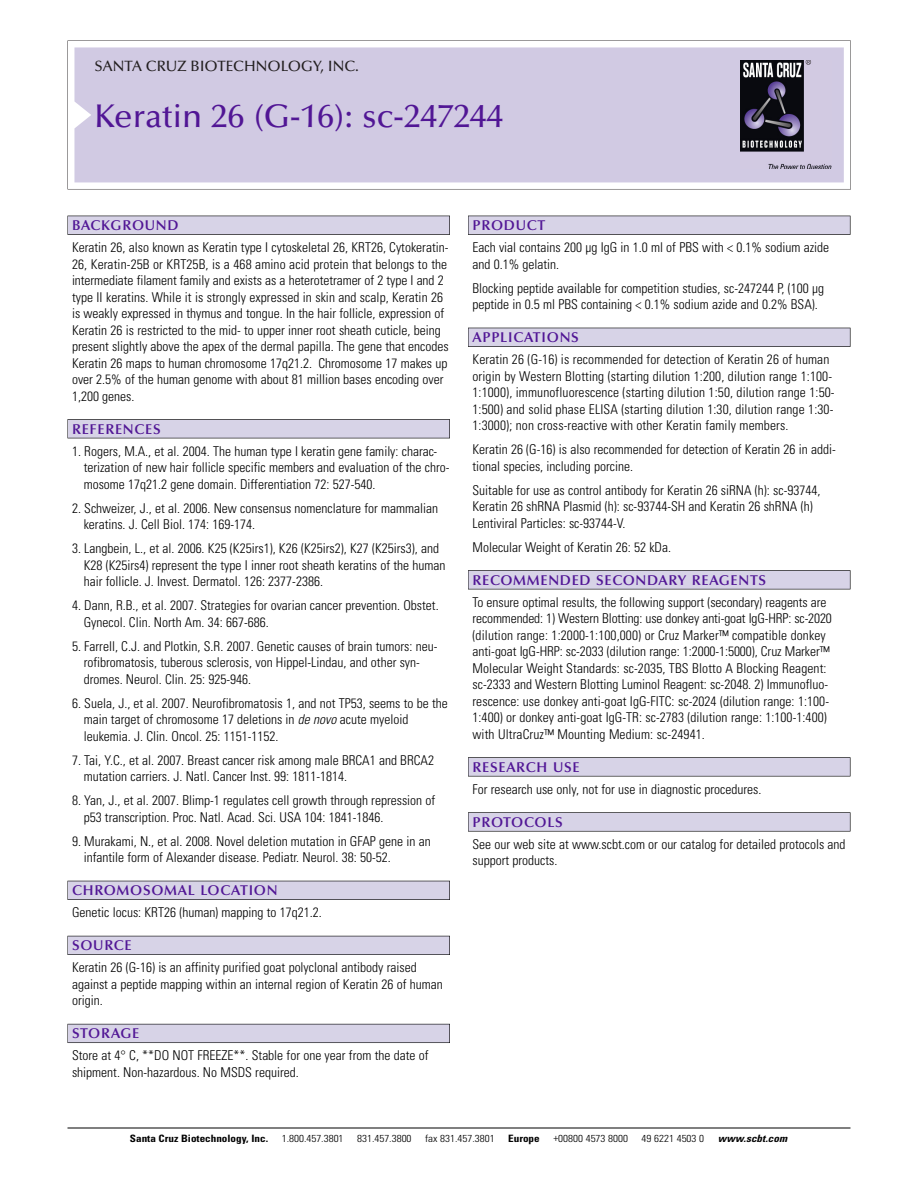
<style>
.page{position:relative;width:918px;height:1188px;background:#fff}
.page>*{position:absolute;margin:0;border:0;box-sizing:border-box;transform-origin:0 0}
.t1{font:500 33px "Optima";color:#511695}
.t2{font:500 15px "Optima";color:#231f20}
.t3{font:600 14.25px "Optima";letter-spacing:.05em;color:#511695}
.t4{font:300 condensed 13.5px/16.5px "Univers";color:#000}
.t5{font:300 condensed 10.2px "Univers";color:#000;scale:1.1 1}
.t6{font:700 condensed 10.2px "Univers";color:#000;scale:1.1 1}
.t7{font:italic 700 condensed 10.2px "Univers";letter-spacing:.005em;color:#000;scale:1.1 1}
.s1{font-style:italic}
</style>
<div class="page">
<svg style="left:68px;top:40px;width:783px;height:149px"></svg>
<div style="left:74px;top:47px;width:770px;height:135px;background:#d1cae3"></div>
<img style="left:741px;top:60px;width:90px;height:108px">
<div style="left:68px;top:216px;width:382px;height:19px;background:#525155"></div>
<div style="left:68px;top:216px;width:381px;height:18px;background:#d7d3e7"></div>
<div style="left:68px;top:419px;width:382px;height:19px;background:#525155"></div>
<div style="left:68px;top:420px;width:381px;height:18px;background:#d7d3e7"></div>
<div style="left:68px;top:881px;width:382px;height:19px;background:#525158"></div>
<div style="left:68px;top:881px;width:381px;height:18px;background:#d7d3e7"></div>
<div style="left:68px;top:936px;width:382px;height:19px;background:#54535a"></div>
<div style="left:68px;top:936px;width:381px;height:18px;background:#d7d3e7"></div>
<div style="left:68px;top:1024px;width:382px;height:19px;background:#5b5a62"></div>
<div style="left:68px;top:1024px;width:381px;height:18px;background:#d7d3e7"></div>
<div style="left:468px;top:216px;width:382px;height:19px;background:#525155"></div>
<div style="left:468px;top:216px;width:382px;height:18px;background:#d7d3e7"></div>
<div style="left:468px;top:328px;width:382px;height:19px;background:#515055"></div>
<div style="left:468px;top:328px;width:382px;height:18px;background:#d7d3e7"></div>
<div style="left:468px;top:570px;width:382px;height:19px;background:#545357"></div>
<div style="left:468px;top:571px;width:382px;height:18px;background:#d7d3e7"></div>
<div style="left:468px;top:757px;width:382px;height:19px;background:#575759"></div>
<div style="left:468px;top:758px;width:382px;height:18px;background:#d7d3e7"></div>
<svg style="left:468px;top:812px;width:382px;height:20px"></svg>
<div style="left:468px;top:813px;width:382px;height:18px;background:#d7d3e7"></div>
<hr style="left:68px;top:1128px;width:782px;height:1px;background:#000">
<p class="t2" style="left:94px;top:61px;width:266px">SANTA CRUZ BIOTECHNOLOGY, INC.</p>
<h1 class="t1" style="left:94px;top:103px;width:410px">Keratin 26 (G-16): sc-247244</h1>
<p class="t3" style="left:72px;top:219px;width:108px">BACKGROUND</p>
<p class="t4" style="left:72px;top:240px;width:378px">Keratin 26, also known as Keratin type I cytoskeletal 26, KRT26, Cytokeratin-26, Keratin-25B or KRT25B, is a 468 amino acid protein that belongs to the intermediate filament family and exists as a heterotetramer of 2 type I and 2 type II keratins. While it is strongly expressed in skin and scalp, Keratin 26 is weakly expressed in thymus and tongue. In the hair follicle, expression of Keratin 26 is restricted to the mid- to upper inner root sheath cuticle, being present slightly above the apex of the dermal papilla. The gene that encodes Keratin 26 maps to human chromosome 17q21.2. Chromosome 17 makes up over 2.5% of the human genome with about 81 million bases encoding over 1,200 genes.</p>
<p class="t3" style="left:72px;top:423px;width:90px">REFERENCES</p>
<p class="t4" style="left:84px;top:444px;width:367px;text-indent:-12px">1. Rogers, M.A., et al. 2004. The human type I keratin gene family: charac&shy;terization of new hair follicle specific members and evaluation of the chro&shy;mosome 17q21.2 gene domain. Differentiation 72: 527-540.</p>
<p class="t4" style="left:84px;top:501px;width:356px;text-indent:-12px">2. Schweizer, J., et al. 2006. New consensus nomenclature for mammalian keratins. J. Cell Biol. 174: 169-174.</p>
<p class="t4" style="left:84px;top:541px;width:363px;text-indent:-12px">3. Langbein, L., et al. 2006. K25 (K25irs1), K26 (K25irs2), K27 (K25irs3), and<br>K28 (K25irs4) represent the type I inner root sheath keratins of the human hair follicle. J. Invest. Dermatol. 126: 2377-2386.</p>
<p class="t4" style="left:84px;top:598px;width:356px;text-indent:-12px">4. Dann, R.B., et al. 2007. Strategies for ovarian cancer prevention. Obstet.<br>Gynecol. Clin. North Am. 34: 667-686.</p>
<p class="t4" style="left:84px;top:639px;width:355px;text-indent:-12px">5. Farrell, C.J. and Plotkin, S.R. 2007. Genetic causes of brain tumors: neu&shy;rofibromatosis, tuberous sclerosis, von Hippel-Lindau, and other syn&shy;dromes. Neurol. Clin. 25: 925-946.</p>
<p class="t4" style="left:84px;top:696px;width:366px;text-indent:-12px">6. Suela, J., et al. 2007. Neurofibromatosis 1, and not TP53, seems to be the main target of chromosome 17 deletions in <span class="s1">de novo</span> acute myeloid leukemia. J. Clin. Oncol. 25: 1151-1152.</p>
<p class="t4" style="left:84px;top:753px;width:352px;text-indent:-12px">7. Tai, Y.C., et al. 2007. Breast cancer risk among male BRCA1 and BRCA2 mutation carriers. J. Natl. Cancer Inst. 99: 1811-1814.</p>
<p class="t4" style="left:84px;top:793px;width:353px;text-indent:-12px">8. Yan, J., et al. 2007. Blimp-1 regulates cell growth through repression of p53 transcription. Proc. Natl. Acad. Sci. USA 104: 1841-1846.</p>
<p class="t4" style="left:84px;top:834px;width:349px;text-indent:-12px">9. Murakami, N., et al. 2008. Novel deletion mutation in GFAP gene in an infantile form of Alexander disease. Pediatr. Neurol. 38: 50-52.</p>
<p class="t3" style="left:72px;top:885px;width:207px">CHROMOSOMAL LOCATION</p>
<p class="t4" style="left:72px;top:905px;width:251px">Genetic locus: KRT26 (human) mapping to 17q21.2.</p>
<p class="t3" style="left:72px;top:940px;width:61px">SOURCE</p>
<p class="t4" style="left:72px;top:960px;width:372px">Keratin 26 (G-16) is an affinity purified goat polyclonal antibody raised against a peptide mapping within an internal region of Keratin 26 of human origin.</p>
<p class="t3" style="left:72px;top:1028px;width:69px">STORAGE</p>
<p class="t4" style="left:72px;top:1048px;width:358px">Store at 4° C, **DO NOT FREEZE**. Stable for one year from the date of shipment. Non-hazardous. No MSDS required.</p>
<p class="t3" style="left:473px;top:219px;width:74px">PRODUCT</p>
<p class="t4" style="left:473px;top:240px;width:358px">Each vial contains 200 µg IgG in 1.0 ml of PBS with &lt; 0.1% sodium azide and 0.1% gelatin.</p>
<p class="t4" style="left:473px;top:281px;width:353px">Blocking peptide available for competition studies, sc-247244 P, (100 µg peptide in 0.5 ml PBS containing &lt; 0.1% sodium azide and 0.2% BSA).</p>
<p class="t3" style="left:473px;top:332px;width:108px">APPLICATIONS</p>
<p class="t4" style="left:473px;top:352px;width:364px">Keratin 26 (G-16) is recommended for detection of Keratin 26 of human origin by Western Blotting (starting dilution 1:200, dilution range 1:100- 1:1000), immunofluorescence (starting dilution 1:50, dilution range 1:50- 1:500) and solid phase ELISA (starting dilution 1:30, dilution range 1:30- 1:3000); non cross-reactive with other Keratin family members.</p>
<p class="t4" style="left:473px;top:442px;width:365px">Keratin 26 (G-16) is also recommended for detection of Keratin 26 in addi&shy;tional species, including porcine.</p>
<p class="t4" style="left:473px;top:483px;width:349px">Suitable for use as control antibody for Keratin 26 siRNA (h): sc-93744,<br>Keratin 26 shRNA Plasmid (h): sc-93744-SH and Keratin 26 shRNA (h)<br>Lentiviral Particles: sc-93744-V.</p>
<p class="t4" style="left:473px;top:540px;width:200px">Molecular Weight of Keratin 26: 52 kDa.</p>
<p class="t3" style="left:473px;top:574px;width:295px">RECOMMENDED SECONDARY REAGENTS</p>
<p class="t4" style="left:473px;top:595px;width:361px">To ensure optimal results, the following support (secondary) reagents are recommended: 1) Western Blotting: use donkey anti-goat IgG-HRP: sc-2020 (dilution range: 1:2000-1:100,000) or Cruz Marker™ compatible donkey anti-goat IgG-HRP: sc-2033 (dilution range: 1:2000-1:5000), Cruz Marker™ Molecular Weight Standards: sc-2035, TBS Blotto A Blocking Reagent: sc-2333 and Western Blotting Luminol Reagent: sc-2048. 2) Immunofluo&shy;rescence: use donkey anti-goat IgG-FITC: sc-2024 (dilution range: 1:100- 1:400) or donkey anti-goat IgG-TR: sc-2783 (dilution range: 1:100-1:400) with UltraCruz™ Mounting Medium: sc-24941.</p>
<p class="t3" style="left:473px;top:761px;width:109px">RESEARCH USE</p>
<p class="t4" style="left:473px;top:782px;width:290px">For research use only, not for use in diagnostic procedures.</p>
<p class="t3" style="left:473px;top:816px;width:92px">PROTOCOLS</p>
<p class="t4" style="left:473px;top:837px;width:375px">See our web site at www.scbt.com or our catalog for detailed protocols and support products.</p>
<p class="t6" style="left:130px;top:1135px;width:127px">Santa Cruz Biotechnology, Inc.</p>
<p class="t5" style="left:282px;top:1135px;width:58px">1.800.457.3801</p>
<p class="t5" style="left:357px;top:1135px;width:51px">831.457.3800</p>
<p class="t5" style="left:425px;top:1135px;width:65px">fax 831.457.3801</p>
<p class="t6" style="left:508px;top:1135px;width:30px">Europe</p>
<p class="t5" style="left:553px;top:1135px;width:69px">+00800 4573 8000</p>
<p class="t5" style="left:642px;top:1135px;width:58px">49 6221 4503 0</p>
<p class="t7" style="left:718px;top:1135px;width:64px">www.scbt.com</p>
</div>
